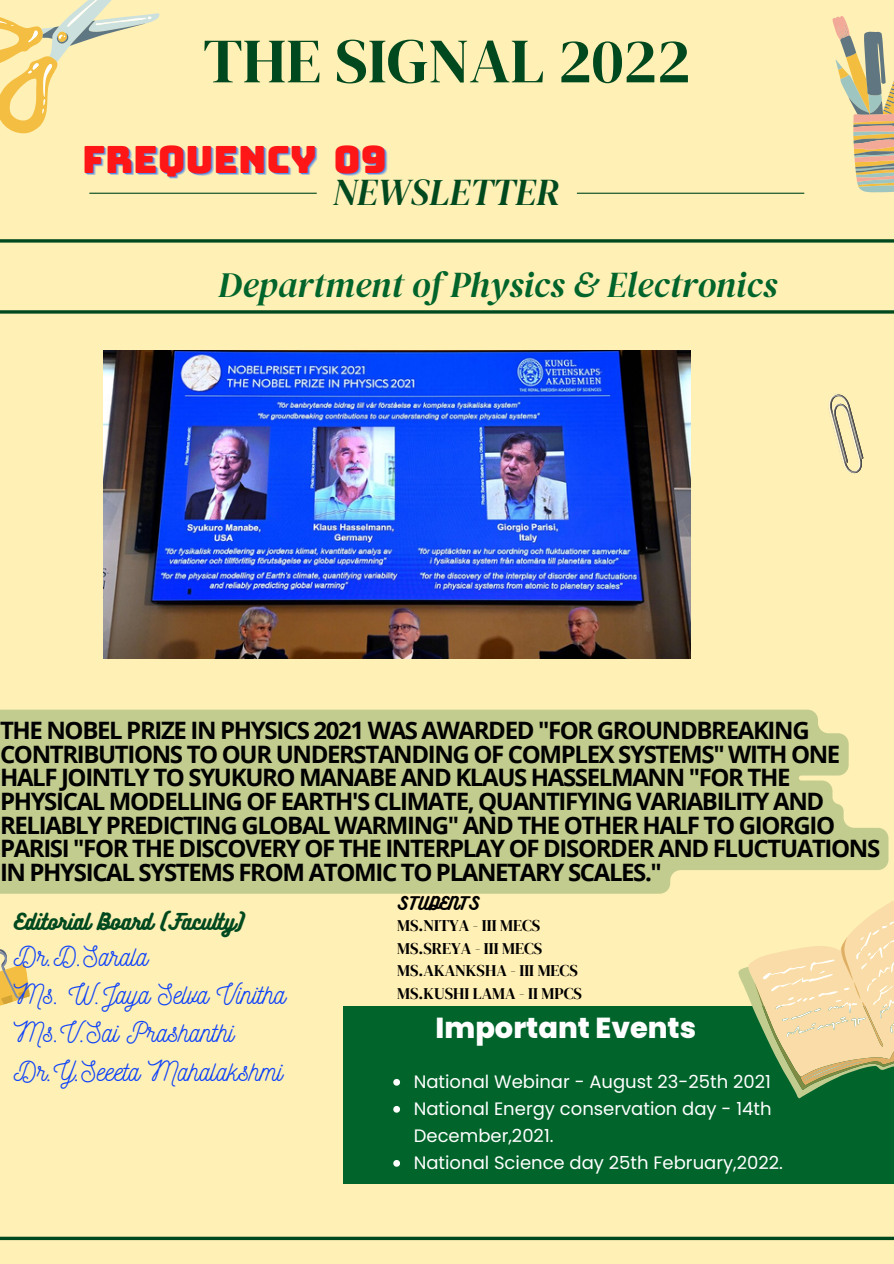
<style>
.page{position:relative;width:894px;height:1264px;background:#fff}
.page>*{position:absolute;margin:0;border:0;box-sizing:border-box;transform-origin:0 0}
.t1{font:63px "DM Serif Display";color:#00491f}
.t2{font:37.65px "Bungee";color:#ff1616}
.t3{font:italic 37.5px "DM Serif Display";color:#00491f}
.t4{font:italic 36px "DM Serif Display";color:#01642b}
.t5{font:800 28.8px "Poppins";color:#fff}
.t6{font:27.6px/38.2px "Nickainley";color:#0e42f9}
.t7{font:700 24px/23.7px "Open Sans";letter-spacing:-.055em;color:#000}
.t8{font:20.1px "Bukhari Script";color:#00491f}
.t9{font:18px/27px "Poppins";color:#fff}
.t10{font:16.35px "DM Serif Display";color:#000}
.t11{font:16.35px "Bukhari Script";color:#000}
.s1{color:rgb(0 87 255/.3)}
</style>
<div class="page">
<div style="left:0;top:0;width:893px;height:1263px;background:#fff0b5"></div>
<hr style="left:89px;top:193px;width:227px;height:1px;background:#00491f">
<hr style="left:0;top:239px;width:893px;height:3px;background:#00491f">
<hr style="left:0;top:310px;width:893px;height:3px;background:#00491f">
<hr style="left:0;top:1236px;width:893px;height:3px;background:#00491f">
<hr style="left:576px;top:193px;width:228px;height:1px;background:#00491f">
<div style="left:343px;top:1005px;width:550px;height:178px;background:#01642b"></div>
<svg style="left:738px;top:901px;width:155px;height:197px"></svg>
<svg style="left:0;top:0;width:159px;height:133px"></svg>
<img style="left:829px;top:394px;width:35px;height:80px">
<svg style="left:832px;top:16px;width:61px;height:176px"></svg>
<svg style="left:0;top:949px;width:30px;height:57px"></svg>
<img style="left:104px;top:351px;width:586px;height:307px">
<svg style="left:393px;top:1078px;width:7px;height:7px"></svg>
<svg style="left:393px;top:1106px;width:7px;height:6px"></svg>
<svg style="left:393px;top:1160px;width:7px;height:6px"></svg>
<svg style="left:0;top:709px;width:888px;height:184px;background:#c6ce91"></svg>
<p class="t1" style="left:203px;top:17px;width:488px">THE SIGNAL 2022</p>
<h6 class="t2" style="left:82px;top:140px;width:309px">FREQUENCY <span class="s1">09</span></h6>
<h1 class="t3" style="left:333px;top:166px;width:228px">NEWSLETTER</h1>
<p class="t4" style="left:218px;top:259px;width:560px">Department of Physics &amp; Electronics</p>
<p class="t7" style="left:0;top:718px;width:881px">THE NOBEL PRIZE IN PHYSICS 2021 WAS AWARDED "FOR GROUNDBREAKING CONTRIBUTIONS TO OUR UNDERSTANDING OF COMPLEX SYSTEMS" WITH ONE HALF JOINTLY TO SYUKURO MANABE AND KLAUS HASSELMANN "FOR THE PHYSICAL MODELLING OF EARTH'S CLIMATE, QUANTIFYING VARIABILITY AND RELIABLY PREDICTING GLOBAL WARMING" AND THE OTHER HALF TO GIORGIO PARISI "FOR THE DISCOVERY OF THE INTERPLAY OF DISORDER AND FLUCTUATIONS IN PHYSICAL SYSTEMS FROM ATOMIC TO PLANETARY SCALES."</p>
<p class="t8" style="left:14px;top:908px;width:231px">Editorial Board (Faculty)</p>
<p class="t6" style="left:14px;top:935px;width:273px">Dr.D.Sarala<br>Ms. W.Jaya Selva Vinitha<br>Ms.V.Sai Prashanthi<br>Dr.Y.Seeeta Mahalakshmi</p>
<p class="t11" style="left:397px;top:892px;width:84px">STUDENTS</p>
<p class="t10" style="left:397px;top:914px;width:145px">MS.NITYA - III MECS</p>
<p class="t10" style="left:397px;top:936px;width:147px">MS.SREYA - III MECS</p>
<h4 class="t10" style="left:397px;top:959px;width:182px">MS.AKANKSHA - III MECS</h4>
<p class="t10" style="left:397px;top:981px;width:186px">MS.KUSHI LAMA - II MPCS</p>
<h3 class="t5" style="left:435px;top:1007px;width:262px">Important Events</h3>
<p class="t9" style="left:413px;top:1068px;width:358px">National Webinar - August 23-25th 2021</p>
<p class="t9" style="left:413px;top:1095px;width:359px">National Energy conservation day - 14th<br>December,2021.</p>
<h5 class="t9" style="left:413px;top:1149px;width:370px">National Science day 25th February,2022.</h5>
</div>
